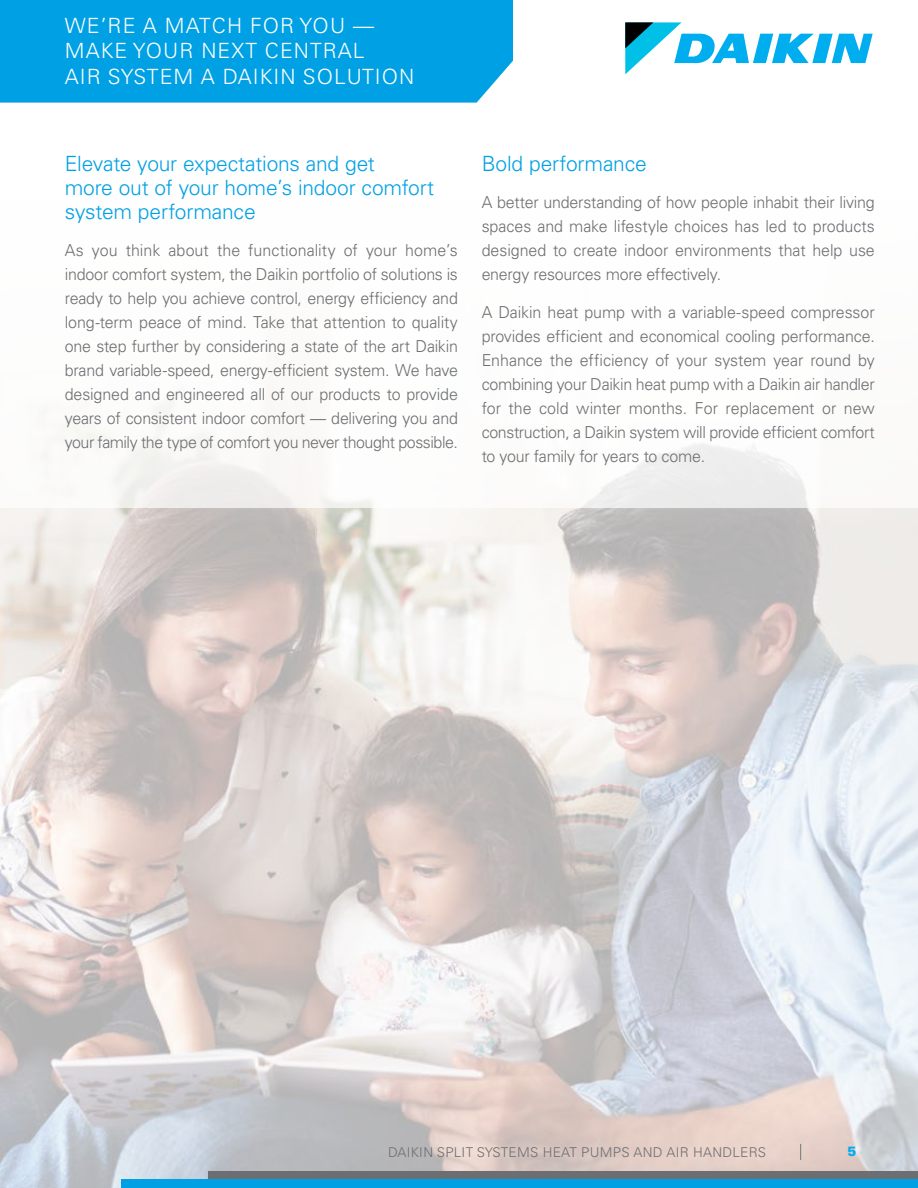
<style>
.page{position:relative;width:918px;height:1188px;background:#fff}
.page>*{position:absolute;margin:0;border:0;box-sizing:border-box;transform-origin:0 0}
.t1{font:300 21px/24px "Univers LT Pro 45";letter-spacing:-.01em;color:#00a1e4}
.t2{font:300 21px/25.2px "Univers LT Pro 45";letter-spacing:.05em;color:#fff}
.t3{font:300 16.5px/24px "Univers LT Pro 45";letter-spacing:-.02em;color:#6d6e71;text-align:justify}
.t4{font:300 13.5px "Univers LT Pro 45";letter-spacing:.02em;color:#6d6e71}
.t5{font:900 13.5px "Univers LT Pro 75";color:#00aeef}
</style>
<div class="page">
<svg style="left:625px;top:22px;width:248px;height:20px"></svg>
<img style="left:0;top:42px;width:918px;height:1146px">
<div style="left:0;top:0;width:513px;height:103px;background:#00a1e4"></div>
<div style="left:0;top:127px;width:918px;height:381px;background:#fff"></div>
<hr style="left:0;top:127px;width:1px;height:494px;background:#fff">
<svg style="left:800px;top:1144px;width:1px;height:16px"></svg>
<div style="left:208px;top:1172px;width:710px;height:8px;background:#6d6e71"></div>
<div style="left:122px;top:1179px;width:796px;height:9px;background:#00a1e4"></div>
<p class="t2" style="left:65px;top:13px;width:351px">WE’RE A MATCH FOR YOU —<br>MAKE YOUR NEXT CENTRAL<br>AIR SYSTEM A DAIKIN SOLUTION</p>
<p class="t1" style="left:65px;top:151px;width:371px">Elevate your expectations and get<br>more out of your home’s indoor comfort system performance</p>
<p class="t3" style="left:65px;top:238px;width:395px">As you think about the functionality of your home’s indoor comfort system, the Daikin portfolio of solutions is ready to help you achieve control, energy efficiency and long-term peace of mind. Take that attention to quality one step further by considering a state of the art Daikin brand variable-speed, energy-efficient system. We have designed and engineered all of our products to provide years of consistent indoor comfort — delivering you and your family the type of comfort you never thought possible.</p>
<p class="t1" style="left:482px;top:151px;width:167px">Bold performance</p>
<p class="t3" style="left:482px;top:190px;width:395px">A better understanding of how people inhabit their living spaces and make lifestyle choices has led to products designed to create indoor environments that help use energy resources more effectively.</p>
<p class="t3" style="left:482px;top:299px;width:395px">A Daikin heat pump with a variable-speed compressor provides efficient and economical cooling performance.<br>Enhance the efficiency of your system year round by combining your Daikin heat pump with a Daikin air handler for the cold winter months. For replacement or new construction, a Daikin system will provide efficient comfort to your family for years to come.</p>
<p class="t4" style="left:388px;top:1143px;width:379px">DAIKIN SPLIT SYSTEMS HEAT PUMPS AND AIR HANDLERS</p>
<p class="t5" style="left:847px;top:1142px;width:11px">5</p>
</div>
